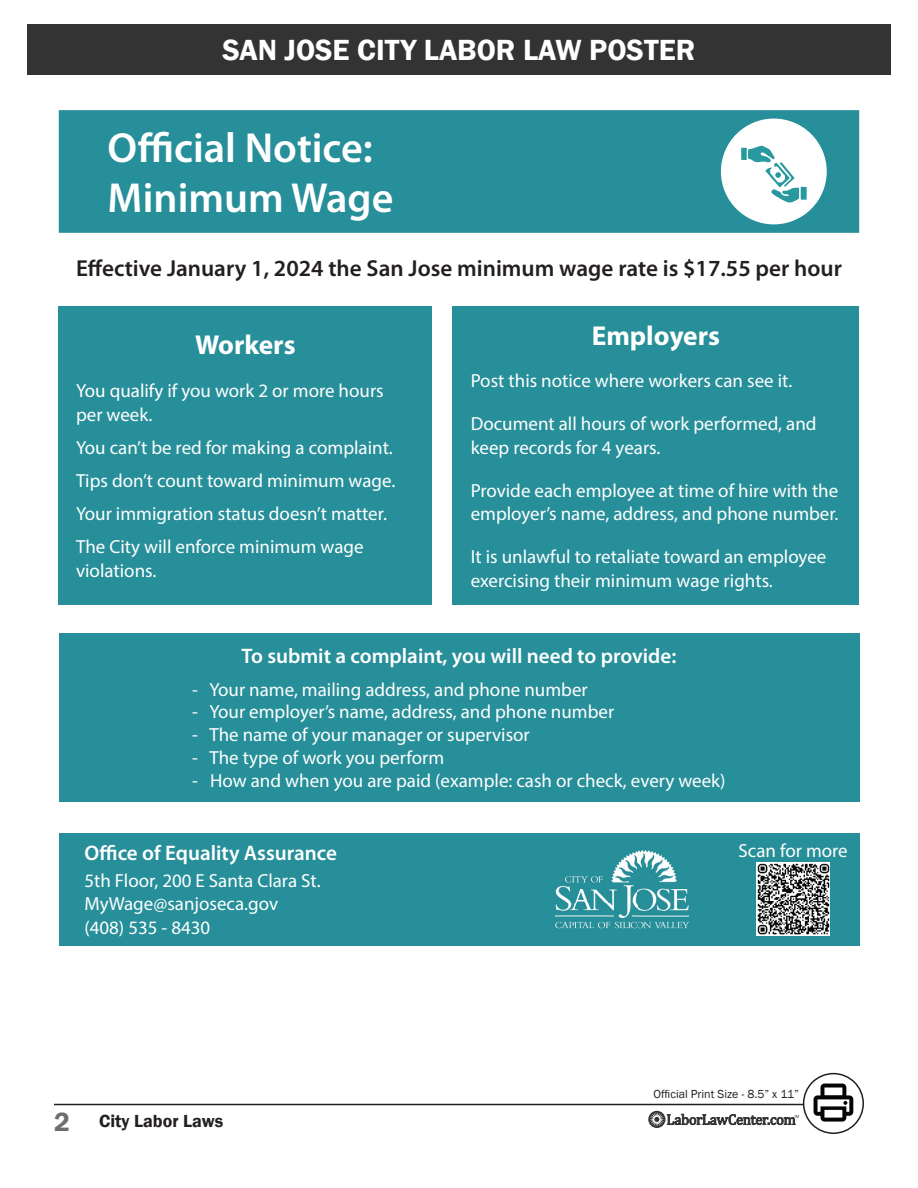
<style>
.page{position:relative;width:918px;height:1188px;background:#fff}
.page>*{position:absolute;margin:0;border:0;box-sizing:border-box;transform-origin:0 0}
.t1{font:600 42.15px "Myriad Pro";color:#fff}
.t2{font:600 30px "Franklin Gothic";color:#fff}
.t3{font:700 27.45px "Myriad Pro";color:#fff}
.t4{font:600 23.25px "Myriad Pro";color:#231f20}
.t5{font:600 21.15px "Myriad Pro";color:#fff}
.t6{font:18.9px/23.7px "Myriad Pro";color:#fff}
.t7{font:600 18px "Franklin Gothic";color:#231f20}
.t8{font:12px "Franklin Gothic";color:#231f20}
.s1{font-size:27px;color:#6c6d70}
</style>
<div class="page">
<hr style="left:54px;top:1104px;width:810px;height:1px;background:#231f20">
<svg style="left:648px;top:1072px;width:216px;height:62px"></svg>
<div style="left:27px;top:24px;width:864px;height:50px;background:#323332"></div>
<div style="left:59px;top:110px;width:800px;height:123px;background:#278f99"></div>
<div style="left:721px;top:119px;width:106px;height:105px;background:#fff;border-radius:50%"></div>
<svg style="left:741px;top:146px;width:66px;height:57px"></svg>
<div style="left:59px;top:833px;width:800px;height:113px;background:#278f99"></div>
<img style="left:554px;top:850px;width:135px;height:79px">
<img style="left:757px;top:862px;width:73px;height:74px">
<div style="left:59px;top:306px;width:373px;height:299px;background:#278f99"></div>
<div style="left:453px;top:306px;width:406px;height:299px;background:#278f99"></div>
<div style="left:59px;top:633px;width:800px;height:168px;background:#278f99"></div>
<p class="t2" style="left:222px;top:31px;width:475px">SAN JOSE CITY LABOR LAW POSTER</p>
<p class="t1" style="left:108px;top:121px;width:267px">Official Notice:</p>
<p class="t1" style="left:108px;top:171px;width:287px">Minimum Wage</p>
<p class="t4" style="left:76px;top:253px;width:767px">Effective January 1, 2024 the San Jose minimum wage rate is $17.55 per hour</p>
<p class="t3" style="left:195px;top:327px;width:102px">Workers</p>
<p class="t6" style="left:76px;top:378px;width:309px">You qualify if you work 2 or more hours per week.</p>
<p class="t6" style="left:76px;top:435px;width:318px">You can’t be red for making a complaint.</p>
<p class="t6" style="left:76px;top:469px;width:321px">Tips don’t count toward minimum wage.</p>
<p class="t6" style="left:76px;top:502px;width:312px">Your immigration status doesn’t matter.</p>
<p class="t6" style="left:76px;top:535px;width:289px">The City will enforce minimum wage violations.</p>
<p class="t3" style="left:592px;top:318px;width:130px">Employers</p>
<p class="t6" style="left:471px;top:369px;width:323px">Post this notice where workers can see it.</p>
<p class="t6" style="left:471px;top:412px;width:347px">Document all hours of work performed, and keep records for 4 years.</p>
<p class="t6" style="left:471px;top:478px;width:369px">Provide each employee at time of hire with the employer’s name, address, and phone number.</p>
<p class="t6" style="left:471px;top:544px;width:357px">It is unlawful to retaliate toward an employee exercising their minimum wage rights.</p>
<p class="t5" style="left:242px;top:643px;width:436px">To submit a complaint, you will need to provide:</p>
<p class="t6" style="left:192px;top:677px;width:397px">- Your name, mailing address, and phone number</p>
<p class="t6" style="left:192px;top:700px;width:423px">- Your employer’s name, address, and phone number</p>
<p class="t6" style="left:192px;top:723px;width:339px">- The name of your manager or supervisor</p>
<p class="t6" style="left:192px;top:746px;width:254px">- The type of work you perform</p>
<p class="t6" style="left:192px;top:768px;width:535px">- How and when you are paid (example: cash or check, every week)</p>
<p class="t5" style="left:84px;top:839px;width:254px">Office of Equality Assurance</p>
<p class="t6" style="left:739px;top:838px;width:111px">Scan for more</p>
<p class="t6" style="left:84px;top:868px;width:238px">5th Floor, 200 E Santa Clara St.</p>
<p class="t6" style="left:84px;top:892px;width:195px">MyWage@sanjoseca.gov</p>
<p class="t6" style="left:84px;top:916px;width:127px">(408) 535 - 8430</p>
<p class="t7" style="left:54px;top:1110px;width:171px"><span class="s1">2</span> City Labor Laws</p>
<p class="t8" style="left:653px;top:1087px;width:147px">Official Print Size - 8.5” x 11”</p>
</div>
